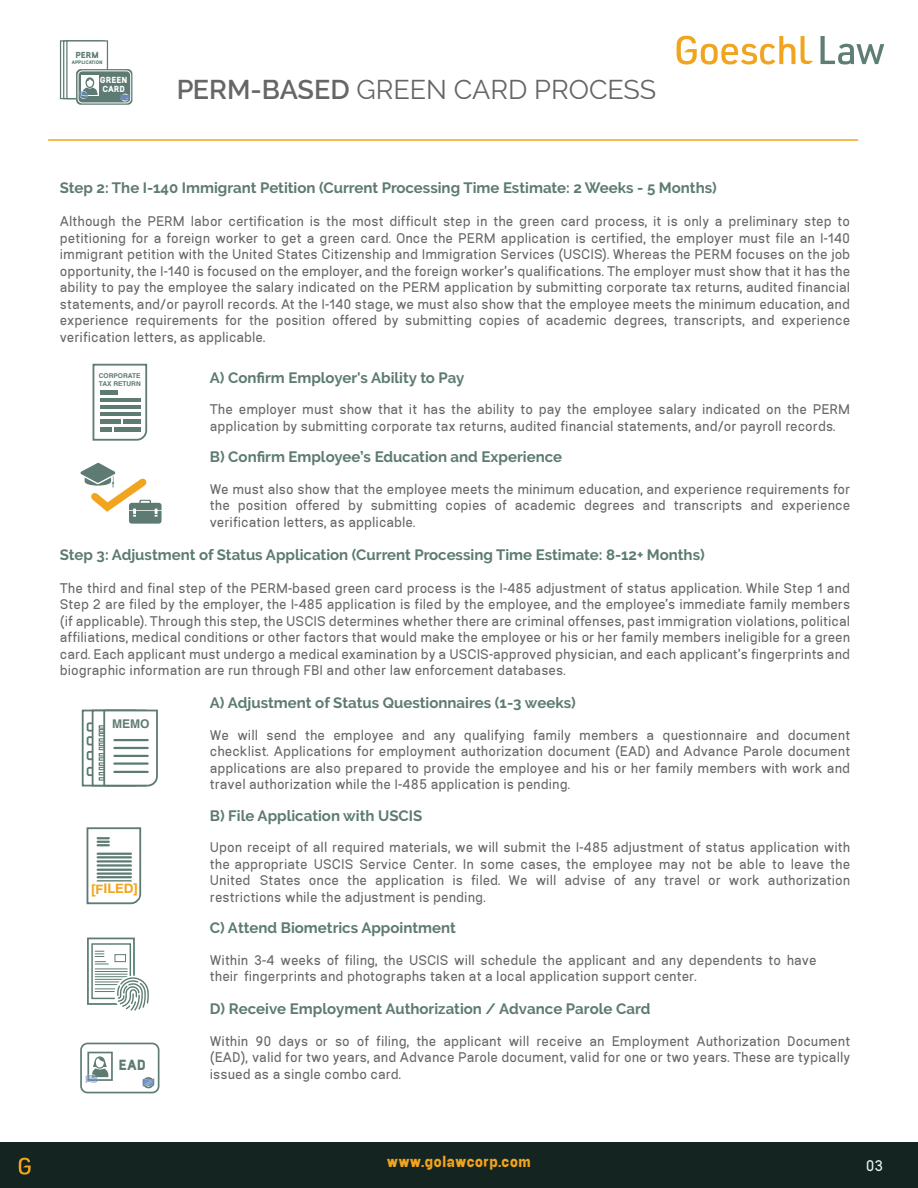
<style>
.page{position:relative;width:918px;height:1188px;background:#fff}
.page>*{position:absolute;margin:0;border:0;box-sizing:border-box;transform-origin:0 0}
.t1{font:27px "Raleway";color:#656765}
.t2{font:16.5px "Aftetir";color:#ebf4f3}
.t3{font:15px/16.5px "Aftetir";color:#666766;text-align:justify}
.t4{font:700 15px "Raleway";color:#5d7b73}
.t5{font:700 15px "Aftetir";color:#f1a41d}
.t6{font:700 14.25px "Aftetir";color:#5d7b73}
.t7{font:700 13.2px "Helvetica Neue";color:#f1a51e}
.t8{font:700 12px "Helvetica";color:#5d7b73}
.t9{font:9.45px "Gill Sans";color:#fff;scale:1.64 1}
.t10{font:700 8.55px/8.6px "Aftetir";color:#fff}
.t11{font:700 8.55px "Aftetir";color:#5d7b73}
.t12{font:700 6.6px/7.9px "Helvetica";color:#5d7b73}
.t13{font:700 4.95px "Aftetir";color:#5d7b73}
.s1{font-weight:600}
</style>
<div class="page">
<svg style="left:801px;top:36px;width:12px;height:28px"></svg>
<svg style="left:677px;top:35px;width:118px;height:30px"></svg>
<svg style="left:821px;top:36px;width:63px;height:29px"></svg>
<hr style="left:48px;top:139px;width:810px;height:2px;background:#f1a51e">
<div style="left:0;top:1142px;width:918px;height:46px;background:#142421"></div>
<svg style="left:19px;top:1158px;width:12px;height:17px"></svg>
<div style="left:76px;top:69px;width:56px;height:36px;background:#5d7b73;border-radius:5px"></div>
<div style="left:121px;top:94px;width:8px;height:8px;border:1px solid #fff;border-radius:50%"></div>
<svg style="left:121px;top:95px;width:8px;height:5px"></svg>
<div style="left:78px;top:71px;width:53px;height:32px;border:1px solid #fff;border-radius:4px"></div>
<svg style="left:92px;top:363px;width:56px;height:78px"></svg>
<hr style="left:100px;top:391px;width:18px;height:4px;background:#5d7b73">
<hr style="left:123px;top:420px;width:17px;height:4px;background:#5d7b73">
<hr style="left:100px;top:420px;width:21px;height:4px;background:#5d7b73">
<div style="left:114px;top:427px;width:26px;height:5px;background:#5d7b73"></div>
<div style="left:100px;top:427px;width:11px;height:5px;background:#5d7b73"></div>
<hr style="left:100px;top:398px;width:41px;height:4px;background:#5d7b73">
<hr style="left:100px;top:406px;width:41px;height:3px;background:#5d7b73">
<hr style="left:100px;top:413px;width:41px;height:3px;background:#5d7b73">
<svg style="left:80px;top:462px;width:82px;height:62px"></svg>
<svg style="left:82px;top:710px;width:10px;height:77px"></svg>
<div style="left:87px;top:751px;width:10px;height:9px;border:2px solid #5d7b73;border-radius:2px"></div>
<div style="left:87px;top:736px;width:10px;height:9px;border:2px solid #5d7b73;border-radius:2px"></div>
<div style="left:87px;top:722px;width:10px;height:10px;border:2px solid #5d7b73"></div>
<div style="left:87px;top:767px;width:10px;height:9px;border:2px solid #5d7b73;border-radius:2px"></div>
<svg style="left:92px;top:710px;width:10px;height:77px"></svg>
<svg style="left:99px;top:725px;width:3px;height:4px"></svg>
<svg style="left:99px;top:729px;width:3px;height:4px"></svg>
<div style="left:99px;top:733px;width:28px;height:3px;background:#fff;border:1px solid #5d7b73"></div>
<svg style="left:99px;top:738px;width:3px;height:4px"></svg>
<div style="left:99px;top:743px;width:19px;height:3px;background:#fff;border:1px solid #5d7b73"></div>
<div style="left:99px;top:747px;width:26px;height:3px;background:#fff;border:1px solid #5d7b73"></div>
<svg style="left:99px;top:762px;width:3px;height:4px"></svg>
<svg style="left:99px;top:777px;width:3px;height:4px"></svg>
<svg style="left:99px;top:753px;width:3px;height:4px"></svg>
<div style="left:99px;top:767px;width:28px;height:3px;background:#fff;border:1px solid #5d7b73"></div>
<svg style="left:99px;top:757px;width:3px;height:4px"></svg>
<div style="left:99px;top:772px;width:19px;height:3px;background:#fff;border:1px solid #5d7b73"></div>
<svg style="left:102px;top:709px;width:56px;height:78px"></svg>
<hr style="left:114px;top:739px;width:34px;height:2px;background:#5d7b73">
<hr style="left:114px;top:747px;width:34px;height:2px;background:#5d7b73">
<hr style="left:114px;top:755px;width:34px;height:2px;background:#5d7b73">
<hr style="left:114px;top:762px;width:34px;height:3px;background:#5d7b73">
<hr style="left:114px;top:771px;width:34px;height:2px;background:#5d7b73">
<svg style="left:86px;top:827px;width:56px;height:78px"></svg>
<hr style="left:98px;top:860px;width:33px;height:3px;background:#5d7b73">
<hr style="left:98px;top:869px;width:33px;height:2px;background:#5d7b73">
<div style="left:90px;top:882px;width:49px;height:16px;background:#fff"></div>
<svg style="left:87px;top:937px;width:62px;height:74px"></svg>
<div style="left:80px;top:1043px;width:79px;height:50px;border:2px solid #5d7b73;border-radius:6px"></div>
<div style="left:87px;top:1052px;width:26px;height:29px;border:2px solid #5d7b73"></div>
<div style="left:143px;top:1077px;width:11px;height:11px;border:2px solid #5d7b73;border-radius:50%"></div>
<svg style="left:143px;top:1079px;width:11px;height:7px"></svg>
<div style="left:86px;top:1074px;width:11px;height:11px;border:1px solid #fff;border-radius:50%"></div>
<svg style="left:86px;top:1056px;width:23px;height:27px"></svg>
<svg style="left:59px;top:40px;width:50px;height:60px"></svg>
<p class="t11" style="left:75px;top:50px;width:25px">PERM</p>
<p class="t13" style="left:72px;top:59px;width:32px">APPLICATION</p>
<p class="t10" style="left:100px;top:76px;width:29px">GREEN<br>CARD</p>
<p class="t9" style="left:120px;top:92px;width:7px">~~~</p>
<h1 class="t1" style="left:176px;top:73px;width:482px"><span class="s1">PERM-BASED</span> GREEN CARD PROCESS</h1>
<p class="t4" style="left:60px;top:179px;width:658px">Step 2: The I-140 Immigrant Petition (Current Processing Time Estimate: 2 Weeks - 5 Months)</p>
<p class="t3" style="left:60px;top:213px;width:792px">Although the PERM labor certification is the most difficult step in the green card process, it is only a preliminary step to petitioning for a foreign worker to get a green card. Once the PERM application is certified, the employer must file an I-140 immigrant petition with the United States Citizenship and Immigration Services (USCIS). Whereas the PERM focuses on the job opportunity, the I-140 is focused on the employer, and the foreign worker’s qualifications. The employer must show that it has the ability to pay the employee the salary indicated on the PERM application by submitting corporate tax returns, audited financial statements, and/or payroll records. At the I-140 stage, we must also show that the employee meets the minimum education, and experience requirements for the position offered by submitting copies of academic degrees, transcripts, and experience verification letters, as applicable.</p>
<p class="t4" style="left:210px;top:369px;width:256px">A) Confirm Employer's Ability to Pay</p>
<p class="t3" style="left:210px;top:401px;width:642px">The employer must show that it has the ability to pay the employee salary indicated on the PERM application by submitting corporate tax returns, audited financial statements, and/or payroll records.</p>
<p class="t4" style="left:210px;top:448px;width:354px">B) Confirm Employee’s Education and Experience</p>
<p class="t3" style="left:210px;top:480px;width:642px">We must also show that the employee meets the minimum education, and experience requirements for the position offered by submitting copies of academic degrees and transcripts and experience verification letters, as applicable.</p>
<p class="t4" style="left:60px;top:546px;width:646px">Step 3: Adjustment of Status Application (Current Processing Time Estimate: 8-12+ Months)</p>
<p class="t3" style="left:60px;top:579px;width:792px">The third and final step of the PERM-based green card process is the I-485 adjustment of status application. While Step 1 and Step 2 are filed by the employer, the I-485 application is filed by the employee, and the employee’s immediate family members (if applicable). Through this step, the USCIS determines whether there are criminal offenses, past immigration violations, political affiliations, medical conditions or other factors that would make the employee or his or her family members ineligible for a green card. Each applicant must undergo a medical examination by a USCIS-approved physician, and each applicant’s fingerprints and biographic information are run through FBI and other law enforcement databases.</p>
<p class="t4" style="left:210px;top:694px;width:367px">A) Adjustment of Status Questionnaires (1-3 weeks)</p>
<p class="t3" style="left:210px;top:726px;width:642px">We will send the employee and any qualifying family members a questionnaire and document checklist. Applications for employment authorization document (EAD) and Advance Parole document applications are also prepared to provide the employee and his or her family members with work and travel authorization while the I-485 application is pending.</p>
<p class="t4" style="left:210px;top:807px;width:214px">B) File Application with USCIS</p>
<p class="t3" style="left:210px;top:839px;width:642px">Upon receipt of all required materials, we will submit the I-485 adjustment of status application with the appropriate USCIS Service Center. In some cases, the employee may not be able to leave the United States once the application is filed. We will advise of any travel or work authorization restrictions while the adjustment is pending.</p>
<p class="t4" style="left:210px;top:919px;width:248px">C) Attend Biometrics Appointment</p>
<p class="t3" style="left:210px;top:951px;width:608px">Within 3-4 weeks of filing, the USCIS will schedule the applicant and any dependents to have their fingerprints and photographs taken at a local application support center.</p>
<p class="t4" style="left:210px;top:1000px;width:442px">D) Receive Employment Authorization / Advance Parole Card</p>
<p class="t3" style="left:210px;top:1032px;width:642px">Within 90 days or so of filing, the applicant will receive an Employment Authorization Document (EAD), valid for two years, and Advance Parole document, valid for one or two years. These are typically issued as a single combo card.</p>
<p class="t12" style="left:99px;top:372px;width:44px">CORPORATE<br>TAX RETURN</p>
<p class="t8" style="left:112px;top:717px;width:39px">MEMO</p>
<p class="t7" style="left:91px;top:878px;width:48px">[FILED]</p>
<p class="t6" style="left:119px;top:1056px;width:29px">EAD</p>
<p class="t5" style="left:387px;top:1152px;width:146px">www.golawcorp.com</p>
<p class="t2" style="left:866px;top:1156px;width:19px">03</p>
</div>
